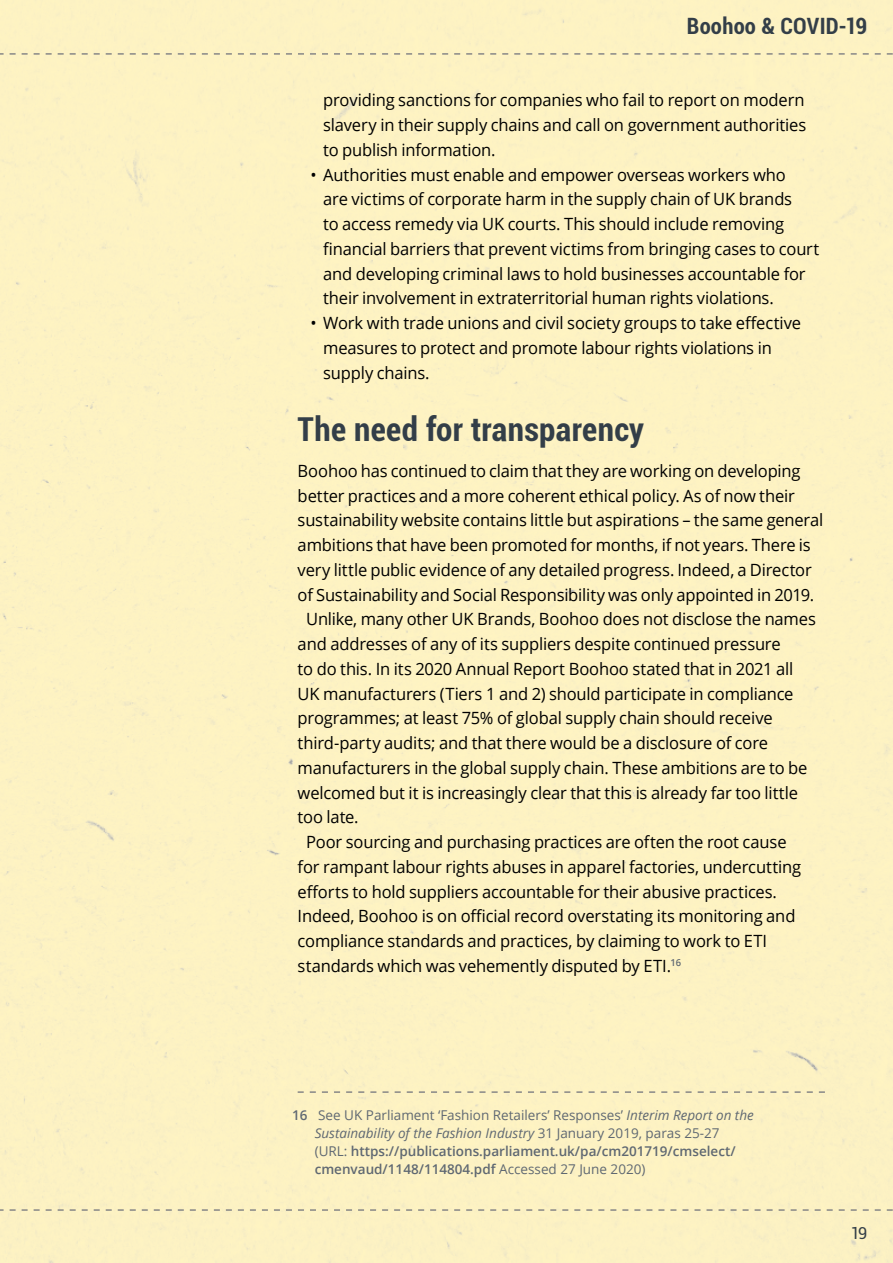
<style>
.page{position:relative;width:893px;height:1263px;background:#fff}
.page>*{position:absolute;margin:0;border:0;box-sizing:border-box;transform-origin:0 0}
.B_head{font:700 condensed 33px "Roboto";letter-spacing:.01em;color:#333e48}
.t1{font:700 condensed 22.5px "Roboto";letter-spacing:.01em;color:#333e48}
.Text{font:16.8px/24.8px "Open Sans";letter-spacing:-.01em;color:#000}
.Text_-_No_indent{font:16.8px/24.8px "Open Sans";letter-spacing:-.01em;color:#000}
.t2{font:16.5px "Roboto";color:#333e48}
.Footnote{font:13.5px/18px "Open Sans";color:#5f6872}
.s1{font-weight:600}
.s2{font-style:italic}
</style>
<div class="page">
<svg style="left:298px;top:1091px;width:527px;height:2px"></svg>
<svg style="left:0;top:1209px;width:893px;height:2px;background:#cfc8ab"></svg>
<svg style="left:0;top:53px;width:893px;height:2px;background:#d0c9ab"></svg>
<h2 class="t1" style="left:687px;top:10px;width:182px">Boohoo &amp; COVID-19</h2>
<p class="Text" style="left:323px;top:88px;width:485px;text-align:justify">providing sanctions for companies who fail to report on modern slavery in their supply chains and call on government authorities to publish information.</p>
<p class="Text" style="left:323px;top:162px;width:498px;text-indent:-13px">• Authorities must enable and empower overseas workers who<br>are victims of corporate harm in the supply chain of UK brands<br>to access remedy via UK courts. This should include removing financial barriers that prevent victims from bringing cases to court and developing criminal laws to hold businesses accountable for their involvement in extraterritorial human rights violations.</p>
<p class="Text" style="left:323px;top:310px;width:479px;text-indent:-13px">• Work with trade unions and civil society groups to take effective measures to protect and promote labour rights violations in supply chains.</p>
<p class="B_head" style="left:298px;top:406px;width:348px">The need for transparency</p>
<p class="Text_-_No_indent" style="left:298px;top:458px;width:527px">Boohoo has continued to claim that they are working on developing better practices and a more coherent ethical policy. As of now their sustainability website contains little but aspirations – the same general ambitions that have been promoted for months, if not years. There is very little public evidence of any detailed progress. Indeed, a Director of Sustainability and Social Responsibility was only appointed in 2019.</p>
<p class="Text" style="left:298px;top:606px;width:520px;text-indent:9px">Unlike, many other UK Brands, Boohoo does not disclose the names and addresses of any of its suppliers despite continued pressure<br>to do this. In its 2020 Annual Report Boohoo stated that in 2021 all UK manufacturers (Tiers 1 and 2) should participate in compliance programmes; at least 75% of global supply chain should receive third-party audits; and that there would be a disclosure of core manufacturers in the global supply chain. These ambitions are to be welcomed but it is increasingly clear that this is already far too little too late.</p>
<p class="Text" style="left:298px;top:829px;width:505px;text-indent:9px">Poor sourcing and purchasing practices are often the root cause for rampant labour rights abuses in apparel factories, undercutting efforts to hold suppliers accountable for their abusive practices.<br>Indeed, Boohoo is on official record overstating its monitoring and compliance standards and practices, by claiming to work to ETI standards which was vehemently disputed by ETI.<sup>16</sup></p>
<p class="Footnote" style="left:315px;top:1105px;width:441px;text-indent:-23px"><span class="s1">16</span> See UK Parliament ‘Fashion Retailers’ Responses’ <span class="s2">Interim Report on the Sustainability of the Fashion Industry</span> 31 January 2019, paras 25-27 (URL: <span class="s1">https://publications.parliament.uk/pa/cm201719/cmselect/ cmenvaud/1148/114804.pdf</span> Accessed 27 June 2020)</p>
<p class="t2" style="left:851px;top:1222px;width:18px">19</p>
</div>
